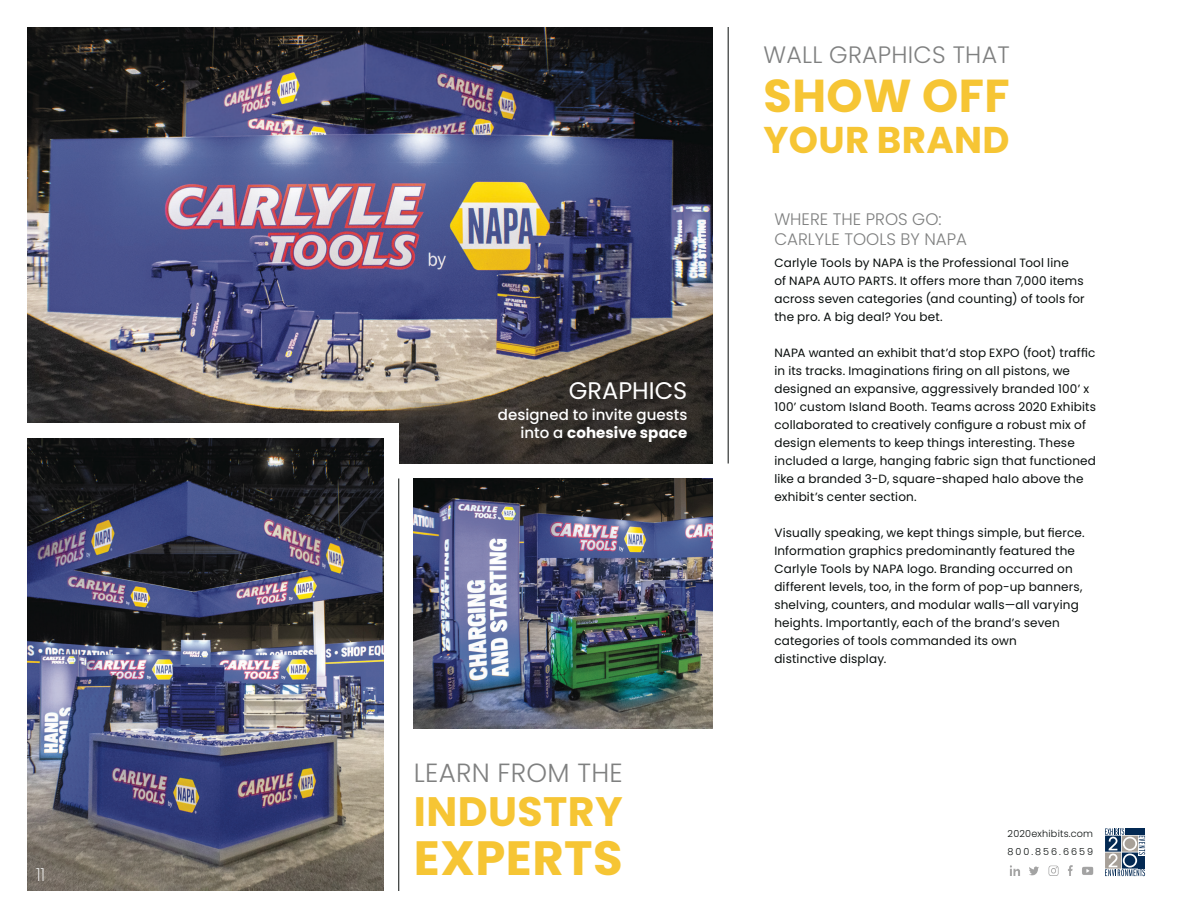
<style>
.page{position:relative;width:1188px;height:918px;background:#fff}
.page>*{position:absolute;margin:0;border:0;box-sizing:border-box;transform-origin:0 0}
.t1{font:700 48.15px "Poppins";letter-spacing:.01em;color:#f6c534}
.t2{font:700 46.2px "Poppins";letter-spacing:.01em;color:#f6c534}
.t3{font:700 41.1px "Poppins";letter-spacing:.01em;color:#f6c534}
.t4{font:700 37.2px "Poppins";letter-spacing:.01em;color:#f6c534}
.t5{font:300 26.25px "Poppins";letter-spacing:.01em;color:#7f8080}
.t6{font:24px "Poppins";color:#fff}
.t7{font:300 23.7px "Poppins";letter-spacing:.01em;color:#7f8080}
.t8{font:200 18px "Poppins";color:#fff}
.t9{font:300 16.65px/20.1px "Poppins";color:#7f8080}
.t10{font:500 15px/18px "Poppins";color:#fff;text-align:right}
.t11{font:12px/18px "Poppins";letter-spacing:.015em;color:#080d0c}
.t12{font:300 9.6px "Poppins";letter-spacing:.02em;color:#080d0c}
.t13{font:300 9.6px "Poppins";letter-spacing:.205em;color:#080d0c}
.s1{color:#080d0c}
.s2{font-weight:700}
</style>
<div class="page">
<img style="left:27px;top:27px;width:686px;height:437px">
<div style="left:0;top:423px;width:399px;height:495px;background:#fff"></div>
<img style="left:414px;top:478px;width:299px;height:250px">
<hr style="left:728px;top:27px;width:1px;height:437px;background:#080d0c">
<hr style="left:399px;top:478px;width:1px;height:413px;background:#080d0c">
<img style="left:1010px;top:865px;width:83px;height:11px">
<svg style="left:1105px;top:828px;width:40px;height:48px;background:#7f8e9f"></svg>
<img style="left:27px;top:438px;width:357px;height:453px">
<p class="t8" style="left:36px;top:865px;width:24px">11 <span class="s1">11</span></p>
<p class="t6" style="left:569px;top:377px;width:120px">GRAPHICS</p>
<p class="t10" style="left:498px;top:406px;width:191px">designed to invite guests into a <span class="s2">cohesive space</span></p>
<p class="t5" style="left:414px;top:757px;width:210px">LEARN FROM THE</p>
<p class="t3" style="left:414px;top:788px;width:210px">INDUSTRY</p>
<p class="t1" style="left:414px;top:830px;width:210px">EXPERTS</p>
<p class="t7" style="left:764px;top:41px;width:248px">WALL GRAPHICS THAT</p>
<p class="t2" style="left:763px;top:69px;width:248px">SHOW OFF</p>
<p class="t4" style="left:764px;top:118px;width:248px">YOUR BRAND</p>
<p class="t9" style="left:774px;top:209px;width:194px">WHERE THE PROS GO:<br>CARLYLE TOOLS BY NAPA</p>
<p class="t11" style="left:774px;top:254px;width:312px">Carlyle Tools by NAPA is the Professional Tool line<br>of NAPA AUTO PARTS. It offers more than 7,000 items across seven categories (and counting) of tools for the pro. A big deal? You bet.</p>
<p class="t11" style="left:774px;top:344px;width:323px">NAPA wanted an exhibit that’d stop EXPO (foot) traffic in its tracks. Imaginations firing on all pistons, we designed an expansive, aggressively branded 100’ x 100’ custom Island Booth. Teams across 2020 Exhibits collaborated to creatively configure a robust mix of design elements to keep things interesting. These included a large, hanging fabric sign that functioned like a branded 3-D, square-shaped halo above the exhibit’s center section.</p>
<p class="t11" style="left:774px;top:524px;width:312px">Visually speaking, we kept things simple, but fierce.<br>Information graphics predominantly featured the Carlyle Tools by NAPA logo. Branding occurred on different levels, too, in the form of pop-up banners, shelving, counters, and modular walls—all varying heights. Importantly, each of the brand’s seven categories of tools commanded its own<br>distinctive display.</p>
<p class="t12" style="left:1008px;top:828px;width:87px">2020exhibits.com</p>
<p class="t13" style="left:1008px;top:846px;width:87px">800.856.6659</p>
</div>
